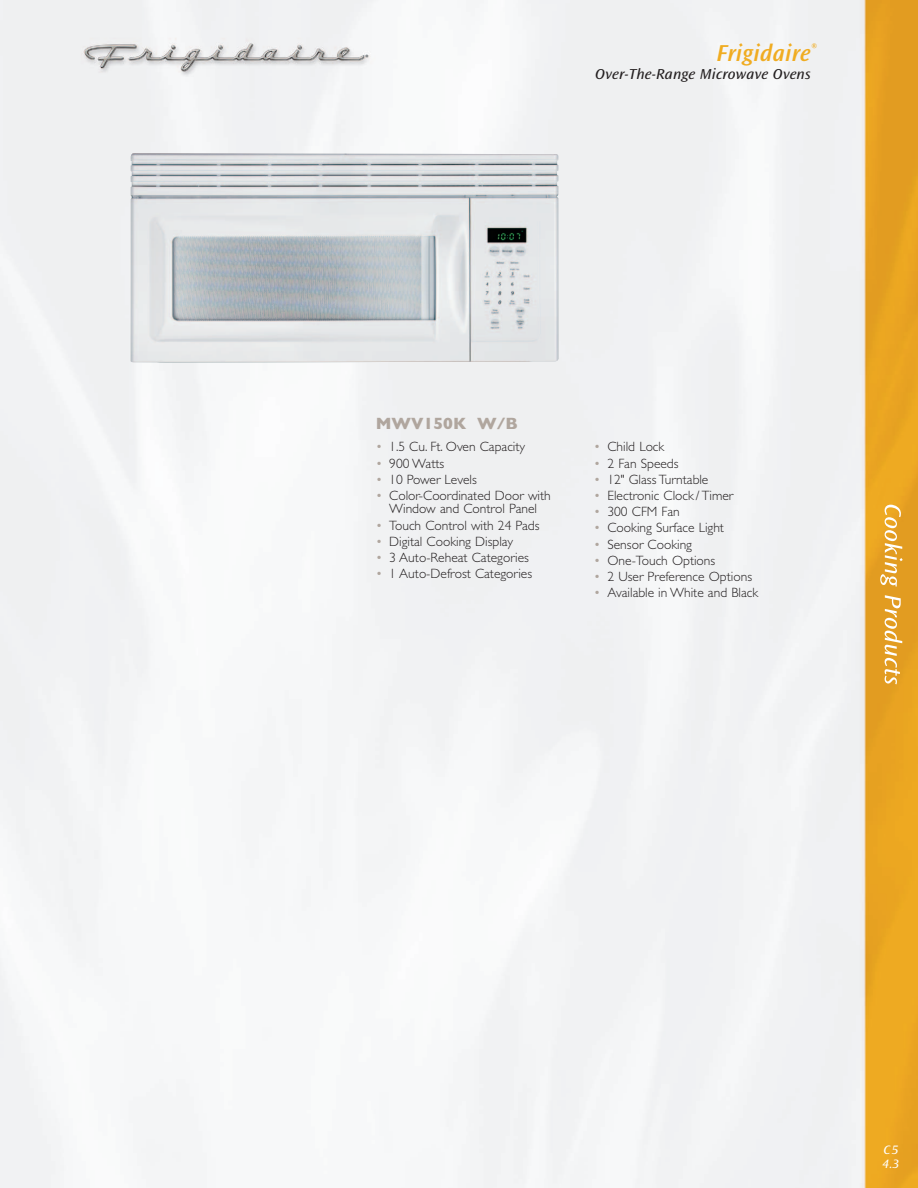
<style>
.page{position:relative;width:918px;height:1188px;background:#fff}
.page>*{position:absolute;margin:0;border:0;box-sizing:border-box;transform-origin:0 0}
.t1{font:italic 600 24px "Ocean Sans Std";letter-spacing:.01em;color:#f0ac21}
.t2{font:700 16.5px "Gill Sans";color:#b0a69e}
.t3{font:italic semi-expanded 15px "Ocean Sans Std";letter-spacing:.01em;color:#231f20}
.t4{font:300 13.5px/13.5px "Gill Sans";color:#231f20;text-align:center}
.t5{font:italic semi-expanded 12.75px/14.2px "Ocean Sans Std";color:#fff}
.s1{color:#b0a69e}
</style>
<div class="page">
<img style="left:0;top:0;width:918px;height:1188px">
<svg style="left:880px;top:505px;width:23px;height:179px"></svg>
<img style="left:130px;top:153px;width:429px;height:210px">
<h1 class="t1" style="left:716px;top:41px;width:102px">Frigidaire<sup>®</sup></h1>
<p class="t3" style="left:595px;top:67px;width:217px">Over-The-Range Microwave Ovens</p>
<p class="t2" style="left:376px;top:418px;width:144px">MWV150K W/B</p>
<p class="t4" style="left:376px;top:442px;width:151px"><span class="s1">•</span> 1.5 Cu. Ft. Oven Capacity</p>
<p class="t4" style="left:376px;top:458px;width:70px"><span class="s1">•</span> 900 Watts</p>
<p class="t4" style="left:376px;top:474px;width:103px"><span class="s1">•</span> 10 Power Levels</p>
<p class="t4" style="left:376px;top:490px;width:177px"><span class="s1">•</span> Color-Coordinated Door with<br>Window and Control Panel</p>
<p class="t4" style="left:376px;top:520px;width:165px"><span class="s1">•</span> Touch Control with 24 Pads</p>
<p class="t4" style="left:376px;top:536px;width:139px"><span class="s1">•</span> Digital Cooking Display</p>
<p class="t4" style="left:376px;top:552px;width:155px"><span class="s1">•</span> 3 Auto-Reheat Categories</p>
<p class="t4" style="left:376px;top:568px;width:158px"><span class="s1">•</span> 1 Auto-Defrost Categories</p>
<p class="t4" style="left:594px;top:442px;width:72px"><span class="s1">•</span> Child Lock</p>
<p class="t4" style="left:594px;top:458px;width:86px"><span class="s1">•</span> 2 Fan Speeds</p>
<p class="t4" style="left:594px;top:474px;width:116px"><span class="s1">•</span> 12" Glass Turntable</p>
<p class="t4" style="left:594px;top:490px;width:141px"><span class="s1">•</span> Electronic Clock / Timer</p>
<p class="t4" style="left:594px;top:506px;width:87px"><span class="s1">•</span> 300 CFM Fan</p>
<p class="t4" style="left:594px;top:523px;width:132px"><span class="s1">•</span> Cooking Surface Light</p>
<p class="t4" style="left:594px;top:539px;width:100px"><span class="s1">•</span> Sensor Cooking</p>
<p class="t4" style="left:594px;top:555px;width:123px"><span class="s1">•</span> One-Touch Options</p>
<p class="t4" style="left:594px;top:571px;width:160px"><span class="s1">•</span> 2 User Preference Options</p>
<p class="t4" style="left:594px;top:587px;width:166px"><span class="s1">•</span> Available in White and Black</p>
<p class="t5" style="left:883px;top:1143px;width:18px">C5<br>4.3</p>
</div>
